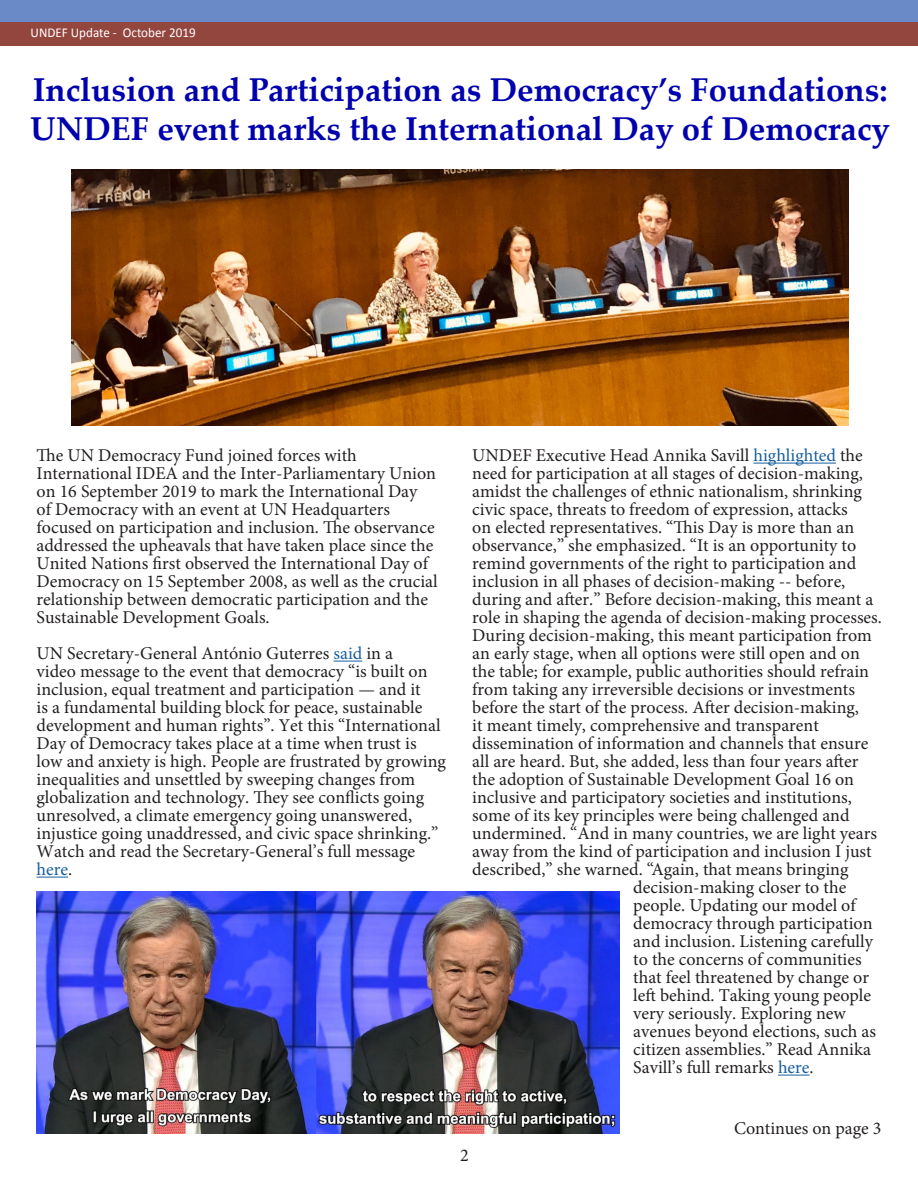
<style>
.page{position:relative;width:918px;height:1188px;background:#fff}
.page>*{position:absolute;margin:0;border:0;box-sizing:border-box;transform-origin:0 0}
.t1{font:700 33px "Palatino Linotype";color:#0000af}
.t2{font:18px/18px "Minion Pro";color:#231f20}
.t3{font:13.5px "Calibri";color:#fff}
.s1{color:#175d9e}
</style>
<div class="page">
<div style="left:1px;top:0;width:917px;height:44px;background:#698ac6"></div>
<div style="left:0;top:22px;width:918px;height:24px;background:#93463e"></div>
<img style="left:71px;top:169px;width:777px;height:256px">
<svg style="left:334px;top:661px;width:28px;height:1px"></svg>
<hr style="left:37px;top:877px;width:31px;height:1px;background:#175d9e">
<hr style="left:754px;top:463px;width:82px;height:1px;background:#175d9e">
<hr style="left:778px;top:1075px;width:32px;height:1px;background:#175d9e">
<img style="left:37px;top:891px;width:583px;height:243px">
<p class="t3" style="left:31px;top:24px;width:167px">UNDEF Update - October 2019</p>
<p class="t1" style="left:33px;top:66px;width:856px">Inclusion and Participation as Democracy’s Foundations:</p>
<p class="t1" style="left:30px;top:105px;width:861px">UNDEF event marks the International Day of Democracy</p>
<p class="t2" style="left:37px;top:447px;width:403px">The UN Democracy Fund joined forces with International IDEA and the Inter-Parliamentary Union on 16 September 2019 to mark the International Day<br>of Democracy with an event at UN Headquarters focused on participation and inclusion. The observance addressed the upheavals that have taken place since the United Nations first observed the International Day of Democracy on 15 September 2008, as well as the crucial relationship between democratic participation and the Sustainable Development Goals.</p>
<p class="t2" style="left:37px;top:645px;width:411px">UN Secretary-General António Guterres <span class="s1">said</span> in a<br>video message to the event that democracy “is built on inclusion, equal treatment and participation — and it<br>is a fundamental building block for peace, sustainable development and human rights”. Yet this “International Day of Democracy takes place at a time when trust is low and anxiety is high. People are frustrated by growing inequalities and unsettled by sweeping changes from globalization and technology. They see conflicts going unresolved, a climate emergency going unanswered, injustice going unaddressed, and civic space shrinking.” Watch and read the Secretary-General’s full message <span class="s1">here</span>.</p>
<p class="t2" style="left:472px;top:447px;width:392px">UNDEF Executive Head Annika Savill <span class="s1">highlighted</span> the</p>
<p class="t2" style="left:472px;top:465px;width:392px">need for participation at all stages of decision-making,</p>
<p class="t2" style="left:472px;top:483px;width:391px">amidst the challenges of ethnic nationalism, shrinking</p>
<p class="t2" style="left:472px;top:501px;width:377px">civic space, threats to freedom of expression, attacks</p>
<p class="t2" style="left:472px;top:519px;width:383px">on elected representatives. “This Day is more than an</p>
<p class="t2" style="left:472px;top:537px;width:385px">observance,” she emphasized. “It is an opportunity to</p>
<p class="t2" style="left:472px;top:555px;width:385px">remind governments of the right to participation and</p>
<p class="t2" style="left:472px;top:573px;width:375px">inclusion in all phases of decision-making -- before,</p>
<p class="t2" style="left:472px;top:591px;width:403px">during and after.” Before decision-making, this meant a</p>
<p class="t2" style="left:472px;top:609px;width:411px">role in shaping the agenda of decision-making processes.</p>
<p class="t2" style="left:472px;top:627px;width:401px">During decision-making, this meant participation from</p>
<p class="t2" style="left:472px;top:645px;width:389px">an early stage, when all options were still open and on</p>
<p class="t2" style="left:472px;top:663px;width:398px">the table; for example, public authorities should refrain</p>
<p class="t2" style="left:472px;top:681px;width:384px">from taking any irreversible decisions or investments</p>
<p class="t2" style="left:472px;top:699px;width:388px">before the start of the process. After decision-making,</p>
<p class="t2" style="left:472px;top:717px;width:348px">it meant timely, comprehensive and transparent</p>
<p class="t2" style="left:472px;top:735px;width:398px">dissemination of information and channels that ensure</p>
<p class="t2" style="left:472px;top:753px;width:388px">all are heard. But, she added, less than four years after</p>
<p class="t2" style="left:472px;top:771px;width:383px">the adoption of Sustainable Development Goal 16 on</p>
<p class="t2" style="left:472px;top:789px;width:381px">inclusive and participatory societies and institutions,</p>
<p class="t2" style="left:472px;top:807px;width:379px">some of its key principles were being challenged and</p>
<p class="t2" style="left:472px;top:825px;width:406px">undermined. “And in many countries, we are light years</p>
<p class="t2" style="left:472px;top:843px;width:401px">away from the kind of participation and inclusion I just</p>
<p class="t2" style="left:472px;top:861px;width:378px">described,” she warned. “Again, that means bringing</p>
<p class="t2" style="left:633px;top:879px;width:215px">decision-making closer to the</p>
<p class="t2" style="left:633px;top:897px;width:224px">people. Updating our model of</p>
<p class="t2" style="left:633px;top:915px;width:241px">democracy through participation</p>
<p class="t2" style="left:633px;top:933px;width:241px">and inclusion. Listening carefully</p>
<p class="t2" style="left:633px;top:951px;width:230px">to the concerns of communities</p>
<p class="t2" style="left:633px;top:969px;width:237px">that feel threatened by change or</p>
<p class="t2" style="left:633px;top:987px;width:239px">left behind. Taking young people</p>
<p class="t2" style="left:633px;top:1005px;width:214px">very seriously. Exploring new</p>
<p class="t2" style="left:633px;top:1023px;width:244px">avenues beyond elections, such as</p>
<p class="t2" style="left:633px;top:1041px;width:239px">citizen assemblies.” Read Annika</p>
<p class="t2" style="left:633px;top:1059px;width:182px">Savill’s full remarks <span class="s1">here</span>.</p>
<p class="t2" style="left:460px;top:1147px;width:10px">2</p>
<p class="t2" style="left:734px;top:1119px;width:149px">Continues on page 3</p>
</div>
